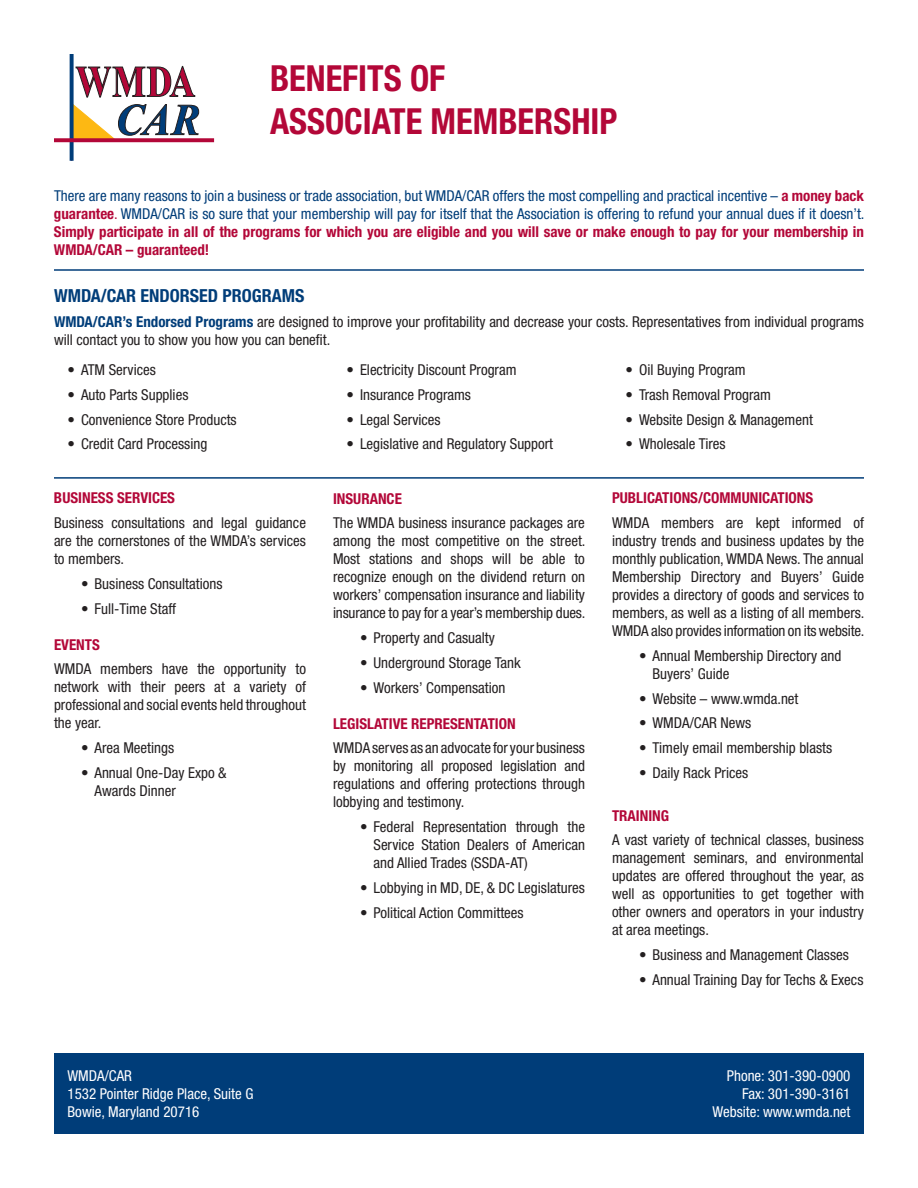
<style>
.page{position:relative;width:918px;height:1188px;background:#fff}
.page>*{position:absolute;margin:0;border:0;box-sizing:border-box;transform-origin:0 0}
.t1{font:700 condensed 36px/43.2px "Helvetica Neue";color:#b30738;scale:.96 1}
.t2{font:700 condensed 18px "Helvetica Neue";color:#003d79}
.t3{font:condensed 15px/18px "Helvetica Neue";color:#231f20;text-align:justify}
.t4{font:condensed 15px/18px "Helvetica Neue";color:#003d79;text-align:justify}
.t5{font:condensed 15px/18px "Helvetica Neue";color:#fff}
.t6{font:700 condensed 15px "Helvetica Neue";color:#b30738}
.s1{font-weight:700;color:#b30738}
.s2{color:#b30738}
.s3{font-weight:700;color:#003d79}
</style>
<div class="page">
<svg style="left:70px;top:54px;width:4px;height:107px"></svg>
<hr style="left:54px;top:138px;width:160px;height:4px;background:#b30738">
<svg style="left:71px;top:65px;width:128px;height:74px"></svg>
<div style="left:54px;top:1053px;width:810px;height:81px;background:#003d79"></div>
<hr style="left:54px;top:269px;width:810px;height:2px;background:#003d79">
<hr style="left:54px;top:477px;width:810px;height:2px;background:#003d79">
<h1 class="t1" style="left:270px;top:59px;width:363px">BENEFITS OF<br>ASSOCIATE MEMBERSHIP</h1>
<p class="t4" style="left:54px;top:188px;width:812px">There are many reasons to join a business or trade association, but WMDA/CAR offers the most compelling and practical incentive – <span class="s1">a money back guarantee</span><span class="s2">.</span> WMDA/CAR is so sure that your membership will pay for itself that the Association is offering to refund your annual dues if it doesn’t.<br><span class="s1">Simply participate in all of the programs for which you are eligible and you will save or make enough to pay for your membership in WMDA/CAR – guaranteed!</span></p>
<p class="t2" style="left:54px;top:289px;width:252px">WMDA/CAR ENDORSED PROGRAMS</p>
<p class="t3" style="left:54px;top:314px;width:812px"><span class="s3">WMDA/CAR’s Endorsed Programs</span> are designed to improve your profitability and decrease your costs. Representatives from individual programs will contact you to show you how you can benefit.</p>
<p class="t3" style="left:68px;top:362px;width:90px">• ATM Services</p>
<p class="t3" style="left:68px;top:387px;width:122px">• Auto Parts Supplies</p>
<p class="t3" style="left:68px;top:412px;width:171px">• Convenience Store Products</p>
<p class="t3" style="left:68px;top:436px;width:141px">• Credit Card Processing</p>
<p class="t3" style="left:626px;top:362px;width:122px">• Oil Buying Program</p>
<p class="t3" style="left:626px;top:387px;width:147px">• Trash Removal Program</p>
<p class="t3" style="left:626px;top:412px;width:189px">• Website Design &amp; Management</p>
<p class="t3" style="left:626px;top:436px;width:102px">• Wholesale Tires</p>
<p class="t3" style="left:346px;top:362px;width:172px">• Electricity Discount Program</p>
<p class="t3" style="left:346px;top:387px;width:126px">• Insurance Programs</p>
<p class="t3" style="left:346px;top:412px;width:96px">• Legal Services</p>
<p class="t3" style="left:346px;top:436px;width:208px">• Legislative and Regulatory Support</p>
<p class="t6" style="left:54px;top:493px;width:123px">BUSINESS SERVICES</p>
<p class="t3" style="left:54px;top:515px;width:253px">Business consultations and legal guidance are the cornerstones of the WMDA’s services to members.</p>
<p class="t3" style="left:81px;top:576px;width:143px">• Business Consultations</p>
<p class="t3" style="left:81px;top:601px;width:97px">• Full-Time Staff</p>
<p class="t6" style="left:54px;top:639px;width:47px">EVENTS</p>
<p class="t3" style="left:54px;top:661px;width:254px">WMDA members have the opportunity to network with their peers at a variety of professional and social events held throughout the year.</p>
<p class="t3" style="left:81px;top:740px;width:95px">• Area Meetings</p>
<p class="t3" style="left:94px;top:765px;width:134px;text-indent:-14px">• Annual One-Day Expo &amp;<br>Awards Dinner</p>
<p class="t6" style="left:333px;top:493px;width:70px">INSURANCE</p>
<p class="t3" style="left:333px;top:515px;width:254px">The WMDA business insurance packages are among the most competitive on the street.<br>Most stations and shops will be able to recognize enough on the dividend return on workers’ compensation insurance and liability insurance to pay for a year’s membership dues.</p>
<p class="t3" style="left:360px;top:630px;width:136px">• Property and Casualty</p>
<p class="t3" style="left:360px;top:655px;width:162px">• Underground Storage Tank</p>
<p class="t3" style="left:360px;top:680px;width:147px">• Workers’ Compensation</p>
<p class="t6" style="left:333px;top:718px;width:184px">LEGISLATIVE REPRESENTATION</p>
<p class="t3" style="left:333px;top:740px;width:253px">WMDA serves as an advocate for your business by monitoring all proposed legislation and regulations and offering protections through lobbying and testimony.</p>
<p class="t3" style="left:374px;top:819px;width:213px;text-indent:-14px">• Federal Representation through the Service Station Dealers of American and Allied Trades (SSDA-AT)</p>
<p class="t3" style="left:360px;top:880px;width:226px">• Lobbying in MD, DE, &amp; DC Legislatures</p>
<p class="t3" style="left:360px;top:905px;width:165px">• Political Action Committees</p>
<p class="t6" style="left:612px;top:493px;width:203px">PUBLICATIONS/COMMUNICATIONS</p>
<p class="t3" style="left:612px;top:515px;width:254px">WMDA members are kept informed of industry trends and business updates by the monthly publication, WMDA News. The annual Membership Directory and Buyers’ Guide provides a directory of goods and services to members, as well as a listing of all members.<br>WMDA also provides information on its website.</p>
<p class="t3" style="left:652px;top:648px;width:190px;text-indent:-14px">• Annual Membership Directory and<br>Buyers’ Guide</p>
<p class="t3" style="left:639px;top:691px;width:161px">• Website – www.wmda.net</p>
<p class="t3" style="left:639px;top:715px;width:114px">• WMDA/CAR News</p>
<p class="t3" style="left:639px;top:740px;width:195px">• Timely email membership blasts</p>
<p class="t3" style="left:639px;top:765px;width:111px">• Daily Rack Prices</p>
<p class="t6" style="left:612px;top:810px;width:59px">TRAINING</p>
<p class="t3" style="left:612px;top:832px;width:254px">A vast variety of technical classes, business management seminars, and environmental updates are offered throughout the year, as well as opportunities to get together with other owners and operators in your industry at area meetings.</p>
<p class="t3" style="left:639px;top:947px;width:211px">• Business and Management Classes</p>
<p class="t3" style="left:639px;top:972px;width:226px">• Annual Training Day for Techs &amp; Execs</p>
<p class="t5" style="left:68px;top:1068px;width:187px">WMDA/CAR<br>1532 Pointer Ridge Place, Suite G<br>Bowie, Maryland 20716</p>
<p class="t5" style="left:713px;top:1068px;width:139px;text-align:right">Phone: 301-390-0900<br>Fax: 301-390-3161<br>Website: www.wmda.net</p>
</div>
